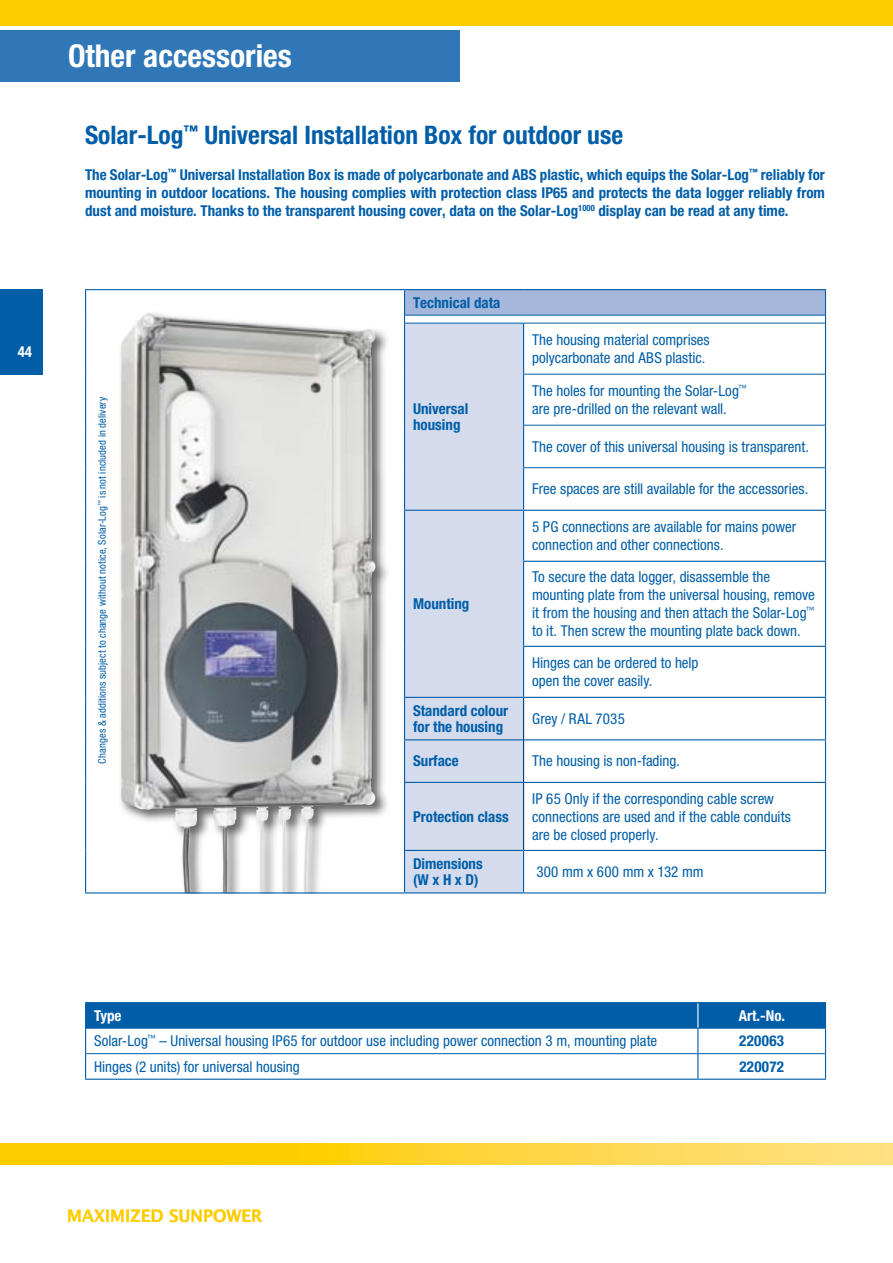
<style>
.page{position:relative;width:893px;height:1263px;background:#fff}
.page>*{position:absolute;margin:0;border:0;box-sizing:border-box;transform-origin:0 0}
.t1{font:700 condensed 31.5px "Helvetica Neue LT Pro";color:#fff}
.t2{font:700 condensed 25.5px "Helvetica Neue LT Pro";color:#005ea8}
.t3{font:condensed 15px/18px "Helvetica Neue LT Pro";color:#005ea8}
.t4{font:700 condensed 15px/16.5px "Helvetica Neue LT Pro";color:#005ea8}
.t5{font:700 condensed 15px "Helvetica Neue LT Pro";color:#fff}
.t6{font:condensed 10.5px "Helvetica Neue LT Pro";letter-spacing:.015em;color:#005ea8}
</style>
<div class="page">
<div style="left:0;top:0;width:893px;height:26px;background:#fecc00"></div>
<svg style="left:68px;top:1209px;width:195px;height:13px"></svg>
<svg style="left:0;top:1144px;width:893px;height:20px;background:#ffd332"></svg>
<div style="left:0;top:289px;width:43px;height:85px;background:#005ea8"></div>
<img style="left:378px;top:330px;width:9px;height:486px">
<img style="left:120px;top:313px;width:258px;height:579px">
<div style="left:404px;top:290px;width:421px;height:25px;background:#a5b8db"></div>
<div style="left:405px;top:324px;width:118px;height:568px;background:#d3dbed"></div>
<hr style="left:85px;top:289px;width:319px;height:1px;background:#005ea8">
<hr style="left:404px;top:289px;width:120px;height:1px;background:#005ea8">
<hr style="left:524px;top:289px;width:302px;height:1px;background:#005ea8">
<svg style="left:85px;top:290px;width:1px;height:33px"></svg>
<svg style="left:404px;top:290px;width:1px;height:33px"></svg>
<svg style="left:825px;top:290px;width:1px;height:33px"></svg>
<hr style="left:85px;top:323px;width:1px;height:51px;background:#005ea8">
<hr style="left:404px;top:323px;width:1px;height:51px;background:#005ea8">
<hr style="left:825px;top:323px;width:1px;height:51px;background:#005ea8">
<hr style="left:85px;top:374px;width:1px;height:51px;background:#005ea8">
<hr style="left:404px;top:374px;width:1px;height:51px;background:#005ea8">
<hr style="left:825px;top:374px;width:1px;height:51px;background:#005ea8">
<hr style="left:85px;top:425px;width:1px;height:43px;background:#005ea8">
<hr style="left:404px;top:425px;width:1px;height:43px;background:#005ea8">
<hr style="left:825px;top:425px;width:1px;height:43px;background:#005ea8">
<hr style="left:85px;top:468px;width:1px;height:42px;background:#005ea8">
<hr style="left:404px;top:468px;width:1px;height:42px;background:#005ea8">
<hr style="left:825px;top:468px;width:1px;height:42px;background:#005ea8">
<hr style="left:85px;top:510px;width:1px;height:51px;background:#005ea8">
<hr style="left:404px;top:511px;width:1px;height:50px;background:#005ea8">
<hr style="left:825px;top:511px;width:1px;height:50px;background:#005ea8">
<hr style="left:85px;top:561px;width:1px;height:85px;background:#005ea8">
<hr style="left:404px;top:561px;width:1px;height:85px;background:#005ea8">
<hr style="left:825px;top:562px;width:1px;height:84px;background:#005ea8">
<hr style="left:85px;top:646px;width:1px;height:51px;background:#005ea8">
<hr style="left:404px;top:646px;width:1px;height:51px;background:#005ea8">
<hr style="left:825px;top:647px;width:1px;height:50px;background:#005ea8">
<hr style="left:85px;top:697px;width:1px;height:43px;background:#005ea8">
<hr style="left:404px;top:698px;width:1px;height:41px;background:#005ea8">
<hr style="left:825px;top:698px;width:1px;height:41px;background:#005ea8">
<hr style="left:85px;top:740px;width:1px;height:42px;background:#005ea8">
<hr style="left:404px;top:740px;width:1px;height:42px;background:#005ea8">
<hr style="left:825px;top:740px;width:1px;height:42px;background:#005ea8">
<hr style="left:85px;top:782px;width:1px;height:68px;background:#005ea8">
<hr style="left:404px;top:783px;width:1px;height:67px;background:#005ea8">
<hr style="left:825px;top:783px;width:1px;height:67px;background:#005ea8">
<hr style="left:85px;top:850px;width:1px;height:42px;background:#005ea8">
<hr style="left:404px;top:851px;width:1px;height:41px;background:#005ea8">
<hr style="left:825px;top:851px;width:1px;height:41px;background:#005ea8">
<hr style="left:85px;top:892px;width:319px;height:1px;background:#005ea8">
<hr style="left:404px;top:892px;width:120px;height:1px;background:#005ea8">
<hr style="left:524px;top:892px;width:302px;height:1px;background:#005ea8">
<hr style="left:405px;top:315px;width:119px;height:1px;background:#005ea8">
<hr style="left:524px;top:315px;width:301px;height:1px;background:#005ea8">
<hr style="left:405px;top:323px;width:119px;height:1px;background:#005ea8">
<hr style="left:524px;top:323px;width:301px;height:1px;background:#005ea8">
<hr style="left:524px;top:374px;width:301px;height:1px;background:#005ea8">
<hr style="left:524px;top:425px;width:301px;height:1px;background:#005ea8">
<hr style="left:524px;top:467px;width:301px;height:1px;background:#005ea8">
<hr style="left:404px;top:510px;width:120px;height:1px;background:#005ea8">
<hr style="left:524px;top:510px;width:302px;height:1px;background:#005ea8">
<hr style="left:523px;top:561px;width:303px;height:1px;background:#005ea8">
<hr style="left:523px;top:646px;width:303px;height:1px;background:#005ea8">
<hr style="left:404px;top:697px;width:120px;height:1px;background:#005ea8">
<hr style="left:524px;top:697px;width:302px;height:1px;background:#005ea8">
<hr style="left:404px;top:739px;width:119px;height:1px;background:#005ea8">
<hr style="left:524px;top:739px;width:302px;height:1px;background:#005ea8">
<hr style="left:404px;top:782px;width:119px;height:1px;background:#005ea8">
<hr style="left:524px;top:782px;width:302px;height:1px;background:#005ea8">
<hr style="left:404px;top:850px;width:120px;height:1px;background:#005ea8">
<hr style="left:524px;top:850px;width:302px;height:1px;background:#005ea8">
<hr style="left:523px;top:323px;width:1px;height:51px;background:#005ea8">
<hr style="left:523px;top:374px;width:1px;height:51px;background:#005ea8">
<hr style="left:523px;top:425px;width:1px;height:43px;background:#005ea8">
<hr style="left:523px;top:468px;width:1px;height:42px;background:#005ea8">
<hr style="left:523px;top:511px;width:1px;height:50px;background:#005ea8">
<hr style="left:523px;top:562px;width:1px;height:84px;background:#005ea8">
<hr style="left:523px;top:647px;width:1px;height:50px;background:#005ea8">
<hr style="left:523px;top:851px;width:1px;height:41px;background:#005ea8">
<hr style="left:523px;top:698px;width:1px;height:42px;background:#003882">
<hr style="left:523px;top:740px;width:1px;height:42px;background:#003882">
<hr style="left:523px;top:782px;width:1px;height:68px;background:#003882">
<div style="left:0;top:31px;width:459px;height:51px;background:#3077b8"></div>
<hr style="left:85px;top:1002px;width:613px;height:1px;background:#005ea8">
<hr style="left:698px;top:1002px;width:128px;height:1px;background:#005ea8">
<svg style="left:85px;top:1003px;width:741px;height:76px"></svg>
<hr style="left:85px;top:1079px;width:613px;height:1px;background:#005ea8">
<hr style="left:698px;top:1079px;width:128px;height:1px;background:#005ea8">
<p class="t5" style="left:18px;top:343px;width:16px">44</p>
<h1 class="t1" style="left:68px;top:37px;width:225px">Other accessories</h1>
<h2 class="t2" style="left:85px;top:120px;width:540px">Solar-Log<sup>™</sup> Universal Installation Box for outdoor use</h2>
<p class="t4" style="left:85px;top:166px;width:741px;line-height:18px;text-align:justify">The Solar-Log<sup>™</sup> Universal Installation Box is made of polycarbonate and ABS plastic, which equips the Solar-Log<sup>™</sup> reliably for mounting in outdoor locations. The housing complies with protection class IP65 and protects the data logger reliably from dust and moisture. Thanks to the transparent housing cover, data on the Solar-Log<sup>1000</sup> display can be read at any time.</p>
<p class="t6" style="left:96px;top:763px;width:368px;rotate:-90deg">Changes &amp; additions subject to change without notice, Solar-Log<sup>™</sup> is not included in delivery</p>
<p class="t4" style="left:413px;top:294px;width:89px">Technical data</p>
<p class="t4" style="left:413px;top:401px;width:57px;line-height:15.8px">Universal housing</p>
<p class="t4" style="left:413px;top:596px;width:58px">Mounting</p>
<p class="t3" style="left:532px;top:330px;width:179px">The housing material comprises polycarbonate and ABS plastic.</p>
<p class="t3" style="left:532px;top:382px;width:216px">The holes for mounting the Solar-Log<sup>™ </sup>are pre-drilled on the relevant wall.</p>
<p class="t3" style="left:532px;top:437px;width:279px">The cover of this universal housing is transparent.</p>
<p class="t3" style="left:532px;top:480px;width:278px">Free spaces are still available for the accessories.</p>
<p class="t3" style="left:532px;top:518px;width:266px">5 PG connections are available for mains power connection and other connections.</p>
<p class="t3" style="left:532px;top:568px;width:284px">To secure the data logger, disassemble the mounting plate from the universal housing, remove it from the housing and then attach the Solar-Log<sup>™ </sup>to it. Then screw the mounting plate back down.</p>
<p class="t3" style="left:532px;top:654px;width:168px">Hinges can be ordered to help open the cover easily.</p>
<p class="t4" style="left:413px;top:702px;width:97px">Standard colour for the housing</p>
<p class="t3" style="left:532px;top:709px;width:94px">Grey / RAL 7035</p>
<p class="t4" style="left:413px;top:753px;width:47px">Surface</p>
<p class="t3" style="left:532px;top:752px;width:149px">The housing is non-fading.</p>
<p class="t4" style="left:413px;top:808px;width:97px">Protection class</p>
<p class="t3" style="left:532px;top:789px;width:260px">IP 65 Only if the corresponding cable screw connections are used and if the cable conduits are be closed properly.</p>
<p class="t4" style="left:413px;top:855px;width:71px">Dimensions (W x H x D)</p>
<p class="t3" style="left:536px;top:862px;width:169px">300 mm x 600 mm x 132 mm</p>
<p class="t5" style="left:94px;top:1007px;width:29px">Type</p>
<p class="t5" style="left:739px;top:1007px;width:48px">Art.-No.</p>
<p class="t3" style="left:94px;top:1032px;width:565px">Solar-Log<sup>™</sup> – Universal housing IP65 for outdoor use including power connection 3 m, mounting plate</p>
<p class="t4" style="left:739px;top:1033px;width:46px">220063</p>
<p class="t3" style="left:94px;top:1057px;width:207px">Hinges (2 units) for universal housing</p>
<p class="t4" style="left:739px;top:1058px;width:46px">220072</p>
</div>
